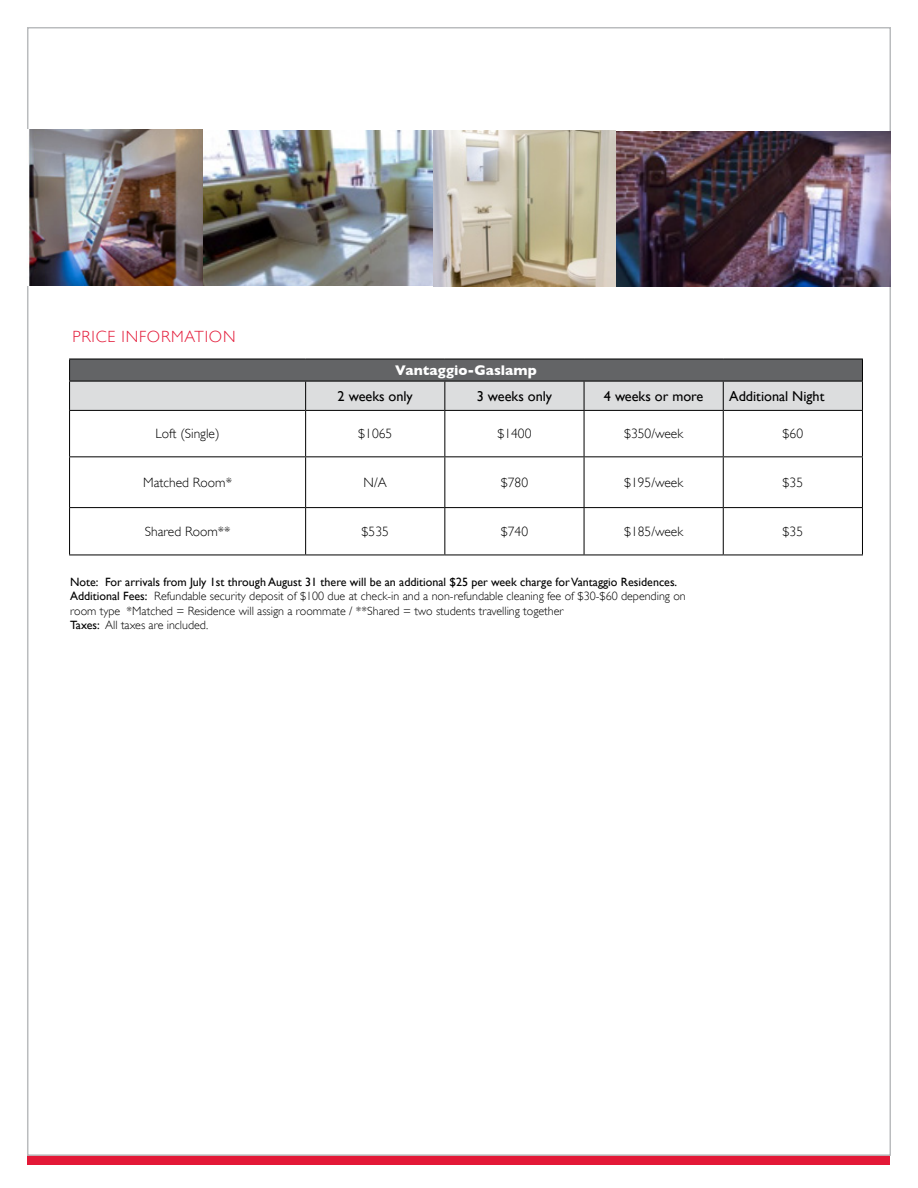
<style>
.page{position:relative;width:918px;height:1188px;background:#fff}
.page>*{position:absolute;margin:0;border:0;box-sizing:border-box;transform-origin:0 0}
.t1{font:300 16.2px "Gill Sans";letter-spacing:.05em;color:#e31837}
.t2{font:14.25px "Gill Sans";color:#000}
.t3{font:700 14.25px "Gill Sans";color:#fff}
.t4{font:300 13.5px "Gill Sans";color:#000}
.t5{font:300 12px/14.4px "Gill Sans";color:#000}
.s1{font-weight:400}
</style>
<div class="page">
<div style="left:27px;top:27px;width:864px;height:1129px;background:#fff;border:2px solid #babcbe"></div>
<img style="left:613px;top:131px;width:278px;height:156px">
<img style="left:27px;top:130px;width:408px;height:156px">
<svg style="left:70px;top:411px;width:792px;height:143px"></svg>
<svg style="left:69px;top:359px;width:794px;height:51px;background:#a1a2a4"></svg>
<hr style="left:69px;top:410px;width:237px;height:1px;background:#000">
<hr style="left:69px;top:411px;width:1px;height:45px;background:#000">
<hr style="left:306px;top:410px;width:139px;height:1px;background:#000">
<hr style="left:305px;top:411px;width:1px;height:45px;background:#000">
<hr style="left:445px;top:410px;width:139px;height:1px;background:#000">
<hr style="left:444px;top:411px;width:1px;height:45px;background:#000">
<hr style="left:584px;top:410px;width:139px;height:1px;background:#000">
<hr style="left:584px;top:411px;width:1px;height:45px;background:#000">
<hr style="left:723px;top:410px;width:140px;height:1px;background:#000">
<hr style="left:723px;top:411px;width:1px;height:45px;background:#000">
<hr style="left:862px;top:411px;width:1px;height:45px;background:#000">
<hr style="left:69px;top:456px;width:237px;height:1px;background:#000">
<hr style="left:69px;top:457px;width:1px;height:50px;background:#000">
<hr style="left:306px;top:456px;width:139px;height:1px;background:#000">
<hr style="left:305px;top:457px;width:1px;height:50px;background:#000">
<hr style="left:445px;top:456px;width:139px;height:1px;background:#000">
<hr style="left:444px;top:457px;width:1px;height:50px;background:#000">
<hr style="left:584px;top:456px;width:139px;height:1px;background:#000">
<hr style="left:584px;top:457px;width:1px;height:50px;background:#000">
<hr style="left:723px;top:456px;width:140px;height:1px;background:#000">
<hr style="left:723px;top:457px;width:1px;height:50px;background:#000">
<hr style="left:862px;top:457px;width:1px;height:50px;background:#000">
<hr style="left:69px;top:507px;width:237px;height:1px;background:#000">
<hr style="left:69px;top:508px;width:1px;height:46px;background:#000">
<hr style="left:306px;top:507px;width:139px;height:1px;background:#000">
<hr style="left:305px;top:508px;width:1px;height:46px;background:#000">
<hr style="left:445px;top:507px;width:139px;height:1px;background:#000">
<hr style="left:444px;top:508px;width:1px;height:46px;background:#000">
<hr style="left:584px;top:507px;width:139px;height:1px;background:#000">
<hr style="left:584px;top:508px;width:1px;height:46px;background:#000">
<hr style="left:723px;top:507px;width:140px;height:1px;background:#000">
<hr style="left:723px;top:508px;width:1px;height:46px;background:#000">
<hr style="left:862px;top:508px;width:1px;height:46px;background:#000">
<hr style="left:69px;top:554px;width:237px;height:1px;background:#000">
<hr style="left:306px;top:554px;width:139px;height:1px;background:#000">
<hr style="left:445px;top:554px;width:139px;height:1px;background:#000">
<hr style="left:584px;top:554px;width:139px;height:1px;background:#000">
<hr style="left:723px;top:554px;width:140px;height:1px;background:#000">
<img style="left:433px;top:131px;width:182px;height:155px">
<h1 class="t1" style="left:72px;top:327px;width:165px">PRICE INFORMATION</h1>
<p class="t3" style="left:395px;top:362px;width:143px">Vantaggio-Gaslamp</p>
<p class="t2" style="left:338px;top:387px;width:77px">2 weeks only</p>
<p class="t2" style="left:477px;top:387px;width:77px">3 weeks only</p>
<p class="t2" style="left:604px;top:387px;width:101px">4 weeks or more</p>
<p class="t2" style="left:729px;top:387px;width:97px">Additional Night</p>
<p class="t4" style="left:156px;top:426px;width:65px">Loft (Single)</p>
<p class="t4" style="left:358px;top:426px;width:36px">$1065</p>
<p class="t4" style="left:497px;top:426px;width:36px">$1400</p>
<p class="t4" style="left:624px;top:426px;width:61px">$350/week</p>
<p class="t4" style="left:783px;top:426px;width:22px">$60</p>
<p class="t4" style="left:143px;top:475px;width:90px">Matched Room*</p>
<p class="t4" style="left:364px;top:475px;width:25px">N/A</p>
<p class="t4" style="left:501px;top:475px;width:29px">$780</p>
<p class="t4" style="left:624px;top:475px;width:61px">$195/week</p>
<p class="t4" style="left:783px;top:475px;width:22px">$35</p>
<p class="t4" style="left:145px;top:524px;width:87px">Shared Room**</p>
<p class="t4" style="left:362px;top:524px;width:29px">$535</p>
<p class="t4" style="left:501px;top:524px;width:29px">$740</p>
<p class="t4" style="left:624px;top:524px;width:61px">$185/week</p>
<p class="t4" style="left:783px;top:524px;width:22px">$35</p>
<p class="t5" style="left:70px;top:575px;width:617px"><span class="s1">Note: For arrivals from July 1st through August 31 there will be an additional $25 per week charge for Vantaggio Residences.<br>Additional Fees:</span> Refundable security deposit of $100 due at check-in and a non-refundable cleaning fee of $30-$60 depending on room type *Matched = Residence will assign a roommate / **Shared = two students travelling together<br><span class="s1">Taxes:</span> All taxes are included.</p>
</div>
